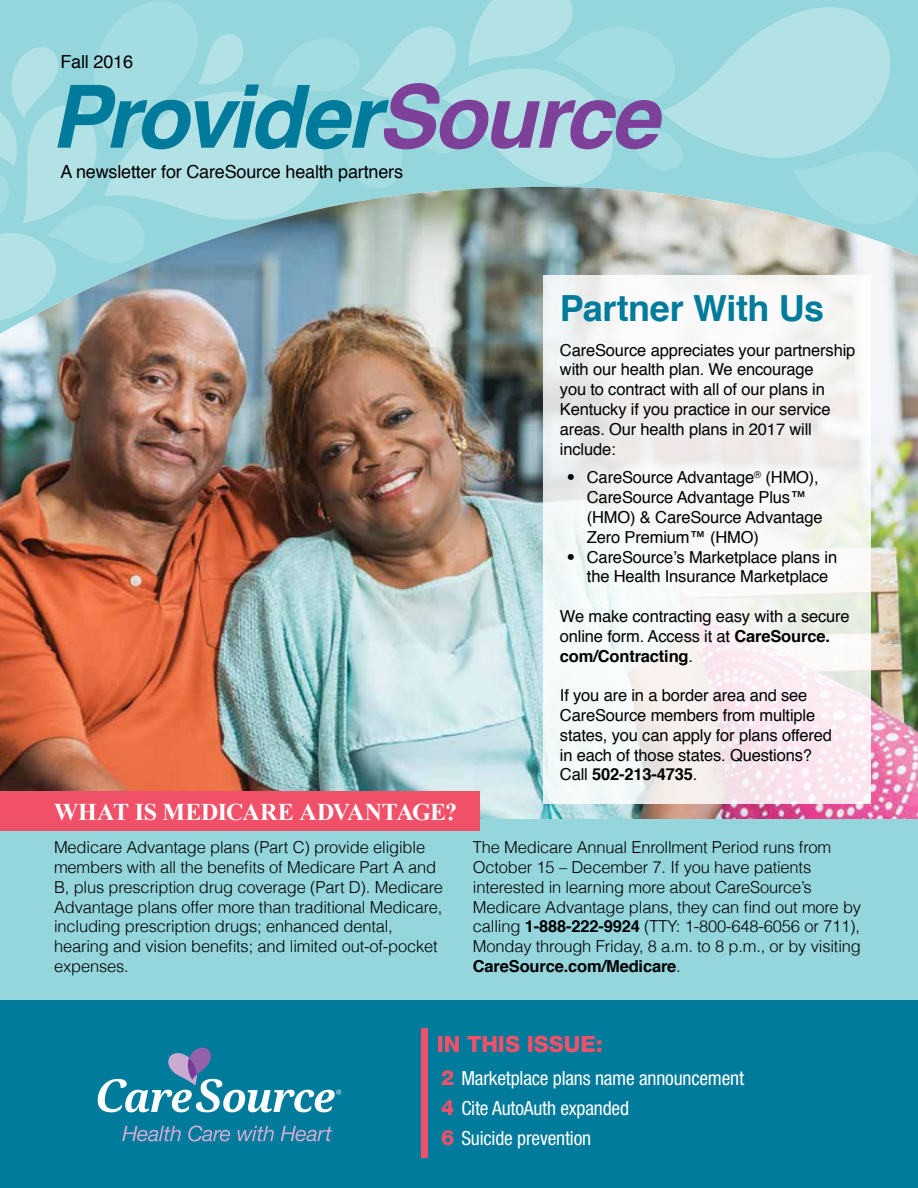
<style>
.page{position:relative;width:918px;height:1188px;background:#fff}
.page>*{position:absolute;margin:0;border:0;box-sizing:border-box;transform-origin:0 0}
.t1{font:italic 700 87.3px "Helvetica";letter-spacing:-.035em;color:#007b9b}
.t2{font:700 36px "Helvetica";letter-spacing:-.015em;color:#007b9b}
.t3{font:700 24px "Times New Roman";letter-spacing:-.015em;color:#fff}
.t4{font:800 22.5px "Helvetica Neue";color:#f05169}
.t5{font:condensed 19.5px/30px "Helvetica Neue";letter-spacing:-.01em;color:#fff}
.t6{font:18px "Helvetica";letter-spacing:-.01em;color:#000}
.t7{font:300 16.5px/19.8px "Helvetica";letter-spacing:-.01em;color:#000}
.t8{font:16.5px/19.8px "Helvetica";letter-spacing:-.01em;color:#000}
.s1{color:#7d4199}
.s2{font-weight:300}
.s3{font-weight:700}
.s4{font-weight:800;font-stretch:normal;font-size:21px;color:#f05169}
</style>
<div class="page">
<img style="left:0;top:335px;width:918px;height:485px">
<svg style="left:0;top:0;width:918px;height:335px;background:#a2ced1"></svg>
<div style="left:0;top:1000px;width:918px;height:188px;background:#007b9b"></div>
<svg style="left:98px;top:1048px;width:243px;height:64px"></svg>
<svg style="left:122px;top:1126px;width:59px;height:15px"></svg>
<svg style="left:188px;top:1125px;width:42px;height:17px"></svg>
<svg style="left:237px;top:1126px;width:37px;height:15px"></svg>
<svg style="left:281px;top:1126px;width:51px;height:15px"></svg>
<div style="left:0;top:820px;width:918px;height:180px;background:#94d6dc"></div>
<svg style="left:543px;top:275px;width:327px;height:528px;fill:#f6f6f5"></svg>
<div style="left:0;top:791px;width:480px;height:40px;background:#f05169"></div>
<div style="left:421px;top:1028px;width:7px;height:130px;background:#f05169"></div>
<p class="t6" style="left:60px;top:48px;width:74px">Fall 2016</p>
<h1 class="t1" style="left:50px;top:45px;width:610px">Provider<span class="s1">Source</span></h1>
<p class="t6" style="left:60px;top:158px;width:344px">A newsletter for CareSource health partners</p>
<h3 class="t3" style="left:54px;top:795px;width:405px">WHAT IS MEDICARE ADVANTAGE?</h3>
<p class="t7" style="left:54px;top:837px;width:391px">Medicare Advantage plans (Part C) provide eligible members with all the benefits of Medicare Part A and B, plus prescription drug coverage (Part D). Medicare Advantage plans offer more than traditional Medicare, including prescription drugs; enhanced dental, hearing and vision benefits; and limited out-of-pocket expenses.</p>
<h2 class="t2" style="left:560px;top:279px;width:266px">Partner With Us</h2>
<p class="t8" style="left:560px;top:340px;width:297px">CareSource appreciates your partnership with our health plan. We encourage<br>you to contract with all of our plans in Kentucky if you practice in our service areas. Our health plans in 2017 will include:</p>
<p class="t8" style="left:587px;top:468px;width:237px;text-indent:-20px"><span class="s2">•</span> CareSource Advantage<sup>®</sup> (HMO),<br>CareSource Advantage Plus™ (HMO) &amp; CareSource Advantage<br>Zero Premium™ (HMO)</p>
<p class="t8" style="left:587px;top:547px;width:252px;text-indent:-20px"><span class="s2">•</span> CareSource’s Marketplace plans in the Health Insurance Marketplace</p>
<p class="t8" style="left:560px;top:607px;width:291px">We make contracting easy with a secure online form. Access it at <span class="s3">CareSource. com/Contracting</span>.</p>
<p class="t8" style="left:560px;top:686px;width:274px">If you are in a border area and see<br>CareSource members from multiple states, you can apply for plans offered in each of those states. Questions?<br>Call <span class="s3">502-213-4735</span>.</p>
<p class="t7" style="left:473px;top:837px;width:390px">The Medicare Annual Enrollment Period runs from October 15 – December 7. If you have patients interested in learning more about CareSource’s Medicare Advantage plans, they can find out more by calling <span class="s3">1-888-222-9924</span> (TTY: 1-800-648-6056 or 711), Monday through Friday, 8 a.m. to 8 p.m., or by visiting <span class="s3">CareSource.com/Medicare</span>.</p>
<h3 class="t4" style="left:437px;top:1030px;width:168px">IN THIS ISSUE:</h3>
<p class="t5" style="left:441px;top:1063px;width:305px"><span class="s4">2</span> Marketplace plans name announcement<br><span class="s4">4</span> Cite AutoAuth expanded<br><span class="s4">6</span> Suicide prevention</p>
</div>
